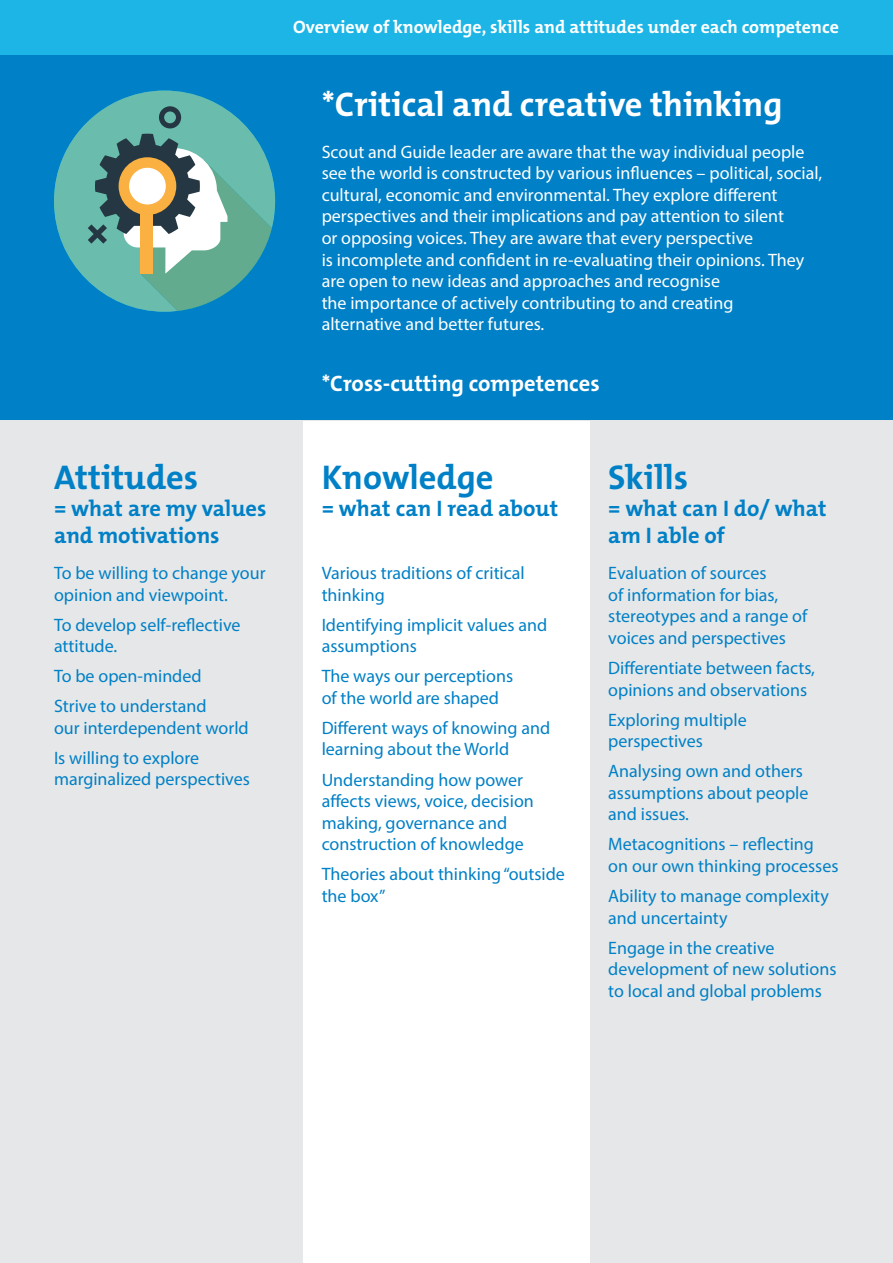
<style>
.page{position:relative;width:893px;height:1263px;background:#fff}
.page>*{position:absolute;margin:0;border:0;box-sizing:border-box;transform-origin:0 0}
.t1{font:700 34.5px "The Mix CE B7";color:#fff}
.t2{font:700 34.5px "The Mix CE B7";color:#0080c6}
.t3{font:700 22.5px/27px "The Mix CE B7";color:#0080c6}
.t4{font:700 22.5px "The Mix CE B7";color:#fff}
.t5{font:18px/21.6px "Myriad Pro";color:#0080c6}
.t6{font:18px/21.6px "Myriad Pro";color:#fff}
.t7{font:700 18px "The Mix CE B7";color:#fff}
</style>
<div class="page">
<div style="left:0;top:54px;width:893px;height:367px;background:#0080c6"></div>
<div style="left:0;top:0;width:893px;height:54px;background:#1cb5e5"></div>
<div style="left:0;top:421px;width:893px;height:842px;background:#e6e7e8"></div>
<div style="left:303px;top:421px;width:287px;height:842px;background:#fff"></div>
<svg style="left:54px;top:91px;width:221px;height:221px;fill:#6abdad"></svg>
<svg style="left:159px;top:106px;width:22px;height:22px"></svg>
<svg style="left:88px;top:134px;width:184px;height:177px;background:#77aa9e"></svg>
<h1 class="t2" style="left:54px;top:458px;width:146px">Attitudes</h1>
<p class="t3" style="left:54px;top:496px;width:214px">= what are my values and motivations</p>
<p class="t5" style="left:54px;top:562px;width:213px">To be willing to change your opinion and viewpoint.</p>
<p class="t5" style="left:54px;top:613px;width:188px">To develop self-reflective attitude.</p>
<p class="t5" style="left:54px;top:661px;width:154px;line-height:30px">To be open-minded<br>Strive to understand</p>
<p class="t5" style="left:54px;top:712px;width:196px;line-height:30px">our interdependent world<br>Is willing to explore</p>
<p class="t5" style="left:54px;top:768px;width:197px">marginalized perspectives</p>
<p class="t7" style="left:293px;top:17px;width:547px">Overview of knowledge, skills and attitudes under each competence</p>
<h1 class="t1" style="left:322px;top:85px;width:462px">*Critical and creative thinking</h1>
<p class="t6" style="left:322px;top:140px;width:502px">Scout and Guide leader are aware that the way individual people see the world is constructed by various influences – political, social, cultural, economic and environmental. They explore different perspectives and their implications and pay attention to silent<br>or opposing voices. They are aware that every perspective<br>is incomplete and confident in re-evaluating their opinions. They are open to new ideas and approaches and recognise<br>the importance of actively contributing to and creating<br>alternative and better futures.</p>
<p class="t4" style="left:322px;top:371px;width:280px">*Cross-cutting competences</p>
<h1 class="t2" style="left:322px;top:458px;width:173px">Knowledge</h1>
<p class="t3" style="left:322px;top:496px;width:238px">= what can I read about</p>
<p class="t5" style="left:322px;top:562px;width:205px">Various traditions of critical thinking</p>
<p class="t5" style="left:322px;top:613px;width:227px">Identifying implicit values and assumptions</p>
<p class="t5" style="left:322px;top:665px;width:193px">The ways our perceptions of the world are shaped</p>
<p class="t5" style="left:322px;top:717px;width:230px">Different ways of knowing and learning about the World</p>
<p class="t5" style="left:322px;top:768px;width:214px">Understanding how power affects views, voice, decision making, governance and construction of knowledge</p>
<p class="t5" style="left:322px;top:863px;width:245px">Theories about thinking “outside the box”</p>
<h1 class="t2" style="left:608px;top:458px;width:81px">Skills</h1>
<p class="t3" style="left:608px;top:496px;width:220px">= what can I do/ what am I able of</p>
<p class="t5" style="left:608px;top:562px;width:201px">Evaluation of sources<br>of information for bias, stereotypes and a range of voices and perspectives</p>
<p class="t5" style="left:608px;top:657px;width:208px">Differentiate between facts, opinions and observations</p>
<p class="t5" style="left:608px;top:708px;width:140px">Exploring multiple perspectives</p>
<p class="t5" style="left:608px;top:760px;width:202px">Analysing own and others assumptions about people and issues.</p>
<p class="t5" style="left:608px;top:833px;width:232px">Metacognitions – reflecting<br>on our own thinking processes</p>
<p class="t5" style="left:608px;top:885px;width:222px">Ability to manage complexity and uncertainty</p>
<p class="t5" style="left:608px;top:936px;width:230px">Engage in the creative development of new solutions to local and global problems</p>
</div>
